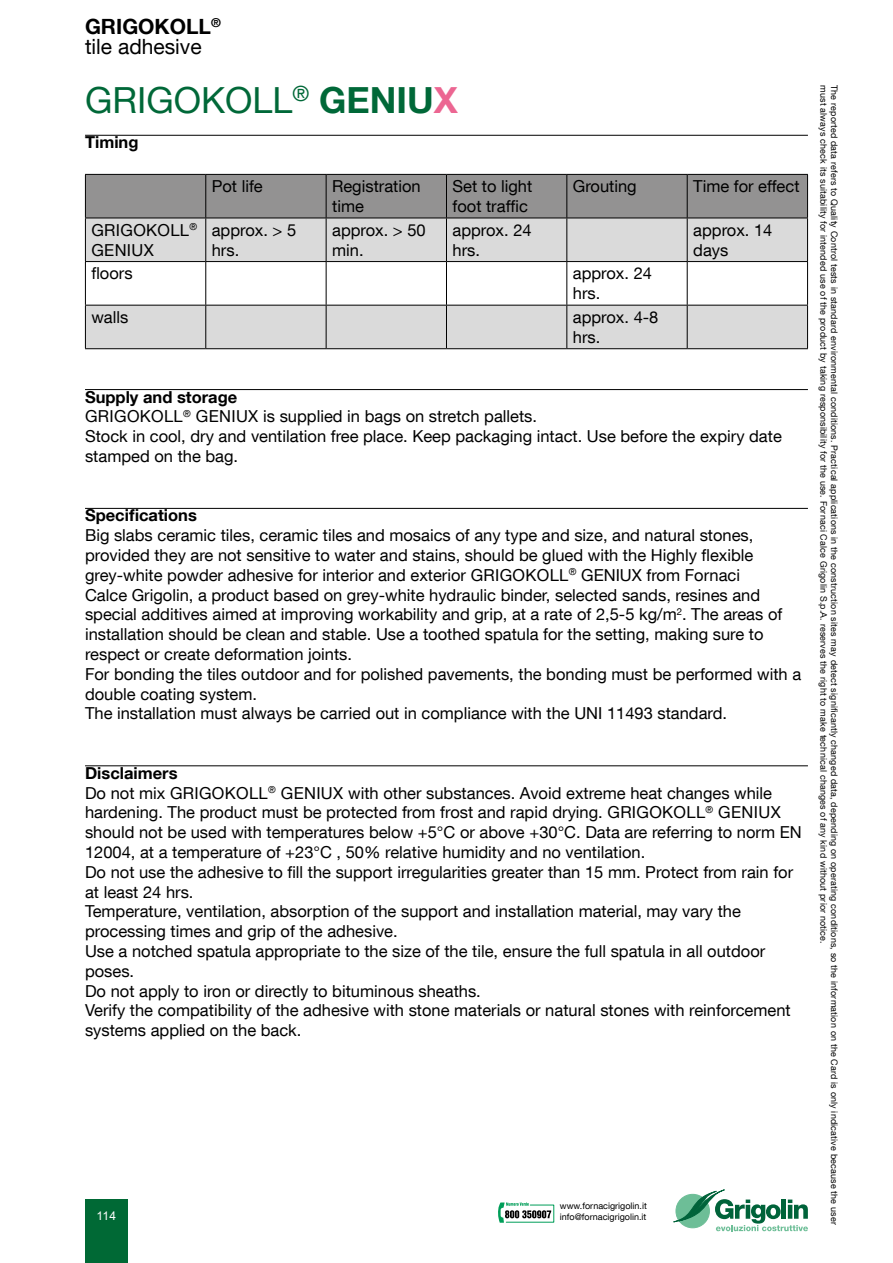
<style>
.page{position:relative;width:893px;height:1263px;background:#fff}
.page>*{position:absolute;margin:0;border:0;box-sizing:border-box;transform-origin:0 0}
.t1{font:36px "Helvetica Neue LT Com";color:#006838}
.t2{font:21px/19.5px "Helvetica Neue LT Com";color:#000}
.t3{font:16.5px/19.8px "Helvetica Neue LT Com";color:#000}
.t4{font:700 16.5px "Helvetica Neue LT Com";color:#000}
.t5{font:16.5px/19.8px "Helvetica Neue LT Com";letter-spacing:.02em;color:#000}
.t6{font:12px "Arial";color:#fff}
.t7{font:9px "Helvetica Neue LT Com";letter-spacing:.02em;color:#000}
.t8{font:9px "Helvetica Neue LT Com";color:#000}
.s1{font-weight:700}
.s2{font-weight:700;color:#ec6692}
</style>
<div class="page">
<svg style="left:673px;top:1189px;width:135px;height:42px"></svg>
<div style="left:85px;top:1199px;width:43px;height:64px;background:#006935"></div>
<svg style="left:498px;top:1202px;width:56px;height:21px"></svg>
<hr style="left:85px;top:135px;width:723px;height:1px;background:#000">
<hr style="left:85px;top:389px;width:723px;height:1px;background:#000">
<hr style="left:85px;top:508px;width:723px;height:1px;background:#000">
<hr style="left:85px;top:765px;width:723px;height:1px;background:#000">
<div style="left:86px;top:175px;width:721px;height:43px;background:#939292"></div>
<svg style="left:86px;top:219px;width:721px;height:129px;fill:#dadada"></svg>
<hr style="left:85px;top:174px;width:121px;height:1px;background:#000">
<hr style="left:85px;top:175px;width:1px;height:43px;background:#000">
<hr style="left:206px;top:174px;width:120px;height:1px;background:#000">
<hr style="left:205px;top:175px;width:1px;height:43px;background:#000">
<hr style="left:326px;top:174px;width:120px;height:1px;background:#000">
<hr style="left:326px;top:175px;width:1px;height:43px;background:#000">
<hr style="left:446px;top:174px;width:121px;height:1px;background:#000">
<hr style="left:446px;top:175px;width:1px;height:43px;background:#000">
<hr style="left:567px;top:174px;width:120px;height:1px;background:#000">
<hr style="left:566px;top:175px;width:1px;height:43px;background:#000">
<hr style="left:687px;top:174px;width:121px;height:1px;background:#000">
<hr style="left:687px;top:175px;width:1px;height:43px;background:#000">
<hr style="left:807px;top:175px;width:1px;height:43px;background:#000">
<hr style="left:85px;top:218px;width:121px;height:1px;background:#000">
<hr style="left:85px;top:218px;width:1px;height:43px;background:#000">
<hr style="left:206px;top:218px;width:120px;height:1px;background:#000">
<hr style="left:205px;top:218px;width:1px;height:43px;background:#000">
<hr style="left:326px;top:218px;width:120px;height:1px;background:#000">
<hr style="left:326px;top:218px;width:1px;height:43px;background:#000">
<hr style="left:446px;top:218px;width:121px;height:1px;background:#000">
<hr style="left:446px;top:218px;width:1px;height:43px;background:#000">
<hr style="left:567px;top:218px;width:120px;height:1px;background:#000">
<hr style="left:566px;top:218px;width:1px;height:43px;background:#000">
<hr style="left:687px;top:218px;width:121px;height:1px;background:#000">
<hr style="left:687px;top:218px;width:1px;height:43px;background:#000">
<hr style="left:807px;top:218px;width:1px;height:43px;background:#000">
<hr style="left:85px;top:261px;width:121px;height:1px;background:#000">
<hr style="left:85px;top:262px;width:1px;height:43px;background:#000">
<hr style="left:206px;top:261px;width:120px;height:1px;background:#000">
<hr style="left:205px;top:262px;width:1px;height:43px;background:#000">
<hr style="left:326px;top:261px;width:120px;height:1px;background:#000">
<hr style="left:326px;top:262px;width:1px;height:43px;background:#000">
<hr style="left:446px;top:261px;width:121px;height:1px;background:#000">
<hr style="left:446px;top:262px;width:1px;height:43px;background:#000">
<hr style="left:567px;top:261px;width:120px;height:1px;background:#000">
<hr style="left:566px;top:262px;width:1px;height:43px;background:#000">
<hr style="left:687px;top:261px;width:121px;height:1px;background:#000">
<hr style="left:687px;top:262px;width:1px;height:43px;background:#000">
<hr style="left:807px;top:262px;width:1px;height:43px;background:#000">
<hr style="left:85px;top:305px;width:121px;height:1px;background:#000">
<hr style="left:85px;top:305px;width:1px;height:43px;background:#000">
<hr style="left:206px;top:305px;width:120px;height:1px;background:#000">
<hr style="left:205px;top:305px;width:1px;height:43px;background:#000">
<hr style="left:326px;top:305px;width:120px;height:1px;background:#000">
<hr style="left:326px;top:305px;width:1px;height:43px;background:#000">
<hr style="left:446px;top:305px;width:121px;height:1px;background:#000">
<hr style="left:446px;top:305px;width:1px;height:43px;background:#000">
<hr style="left:567px;top:305px;width:120px;height:1px;background:#000">
<hr style="left:566px;top:305px;width:1px;height:43px;background:#000">
<hr style="left:687px;top:305px;width:121px;height:1px;background:#000">
<hr style="left:687px;top:305px;width:1px;height:43px;background:#000">
<hr style="left:807px;top:305px;width:1px;height:43px;background:#000">
<hr style="left:85px;top:348px;width:121px;height:1px;background:#000">
<hr style="left:206px;top:348px;width:120px;height:1px;background:#000">
<hr style="left:326px;top:348px;width:120px;height:1px;background:#000">
<hr style="left:446px;top:348px;width:121px;height:1px;background:#000">
<hr style="left:567px;top:348px;width:120px;height:1px;background:#000">
<hr style="left:687px;top:348px;width:121px;height:1px;background:#000">
<p class="t2" style="left:85px;top:16px;width:137px"><span class="s1">GRIGOKOLL</span><sup>® </sup>tile adhesive</p>
<h1 class="t1" style="left:85px;top:78px;width:374px">GRIGOKOLL<sup>®</sup> <span class="s1">GENIU</span><span class="s2">X</span></h1>
<p class="t4" style="left:85px;top:132px;width:55px">Timing</p>
<p class="t3" style="left:212px;top:176px;width:53px">Pot life</p>
<p class="t3" style="left:332px;top:176px;width:90px">Registration time</p>
<p class="t3" style="left:452px;top:176px;width:81px">Set to light foot traffic</p>
<p class="t3" style="left:573px;top:176px;width:65px">Grouting</p>
<p class="t3" style="left:693px;top:176px;width:108px">Time for effect</p>
<p class="t5" style="left:91px;top:220px;width:107px">GRIGOKOLL<sup>®<br></sup>GENIUX</p>
<p class="t3" style="left:212px;top:220px;width:86px">approx. &gt; 5 hrs.</p>
<p class="t3" style="left:332px;top:220px;width:95px">approx. &gt; 50 min.</p>
<p class="t3" style="left:452px;top:220px;width:81px">approx. 24 hrs.</p>
<p class="t3" style="left:693px;top:220px;width:81px">approx. 14 days</p>
<p class="t3" style="left:91px;top:263px;width:43px">floors</p>
<p class="t3" style="left:573px;top:263px;width:81px">approx. 24 hrs.</p>
<p class="t3" style="left:91px;top:307px;width:38px">walls</p>
<p class="t3" style="left:573px;top:307px;width:87px">approx. 4-8 hrs.</p>
<p class="t3" style="left:85px;top:386px;width:698px"><span class="s1">Supply and storage<br></span>GRIGOKOLL<sup>®</sup> GENIUX is supplied in bags on stretch pallets.<br>Stock in cool, dry and ventilation free place. Keep packaging intact. Use before the expiry date stamped on the bag.</p>
<p class="t4" style="left:85px;top:505px;width:113px">Specifications</p>
<p class="t3" style="left:85px;top:525px;width:718px">Big slabs ceramic tiles, ceramic tiles and mosaics of any type and size, and natural stones, provided they are not sensitive to water and stains, should be glued with the Highly flexible grey-white powder adhesive for interior and exterior GRIGOKOLL<sup>®</sup> GENIUX from Fornaci<br>Calce Grigolin, a product based on grey-white hydraulic binder, selected sands, resines and special additives aimed at improving workability and grip, at a rate of 2,5-5 kg/m<sup>2</sup>. The areas of installation should be clean and stable. Use a toothed spatula for the setting, making sure to respect or create deformation joints.<br>For bonding the tiles outdoor and for polished pavements, the bonding must be performed with a double coating system.<br>The installation must always be carried out in compliance with the UNI 11493 standard.</p>
<p class="t3" style="left:85px;top:763px;width:718px"><span class="s1">Disclaimers<br></span>Do not mix GRIGOKOLL<sup>®</sup> GENIUX with other substances. Avoid extreme heat changes while hardening. The product must be protected from frost and rapid drying. GRIGOKOLL<sup>®</sup> GENIUX should not be used with temperatures below +5°C or above +30°C. Data are referring to norm EN 12004, at a temperature of +23°C , 50% relative humidity and no ventilation.<br>Do not use the adhesive to fill the support irregularities greater than 15 mm. Protect from rain for at least 24 hrs.<br>Temperature, ventilation, absorption of the support and installation material, may vary the processing times and grip of the adhesive.<br>Use a notched spatula appropriate to the size of the tile, ensure the full spatula in all outdoor poses.<br>Do not apply to iron or directly to bituminous sheaths.<br>Verify the compatibility of the adhesive with stone materials or natural stones with reinforcement systems applied on the back.</p>
<p class="t8" style="left:560px;top:1200px;width:88px">www.fornacigrigolin.it</p>
<p class="t6" style="left:96px;top:1207px;width:21px">114</p>
<p class="t8" style="left:560px;top:1211px;width:88px">info@fornacigrigolin.it</p>
<p class="t7" style="left:829px;top:85px;width:860px;rotate:90deg">must always check its suitability for intended use of the product by taking responsibility for the use. Fornaci Calce Grigolin S.p.A. reserves the right to make technical changes of any kind without prior notice.</p>
<p class="t7" style="left:840px;top:85px;width:1141px;rotate:90deg">The reported data refers to Quality Control tests in standard environmental conditions. Practical applications in the construction sites may detect significantly changed data, depending on operating conditions, so the information on the Card is only indicative because the user</p>
</div>
